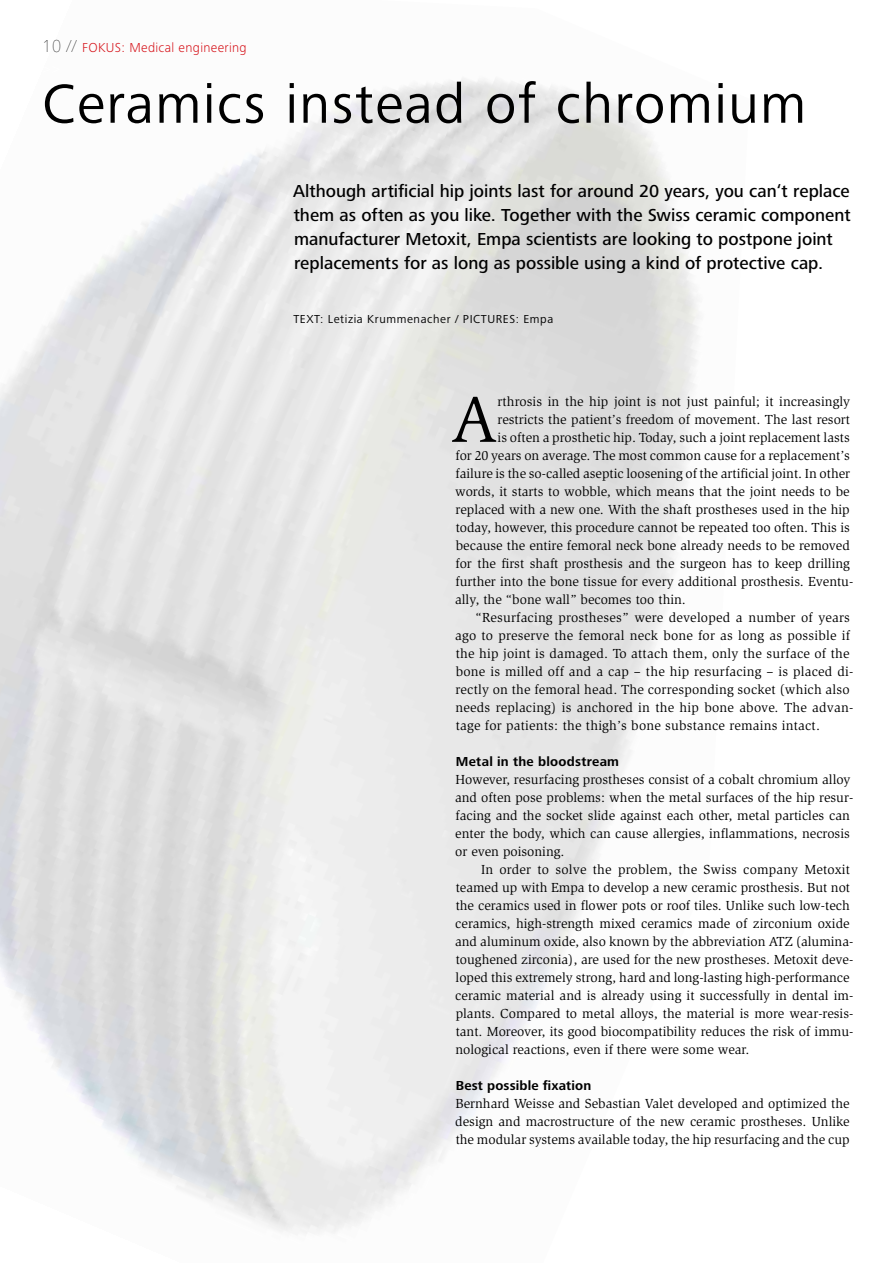
<style>
.page{position:relative;width:893px;height:1263px;background:#fff}
.page>*{position:absolute;margin:0;border:0;box-sizing:border-box;transform-origin:0 0}
.t1{font:67.2px "Slimbach Std";color:#000}
.t2{font:57px "Frutiger Next Pro";letter-spacing:.025em;color:#000}
.t3{font:500 18px/24px "Frutiger Next Pro";color:#000}
.t4{font:13.5px/18px "Slimbach Std";color:#000}
.t5{font:700 13.5px "Frutiger Next Pro";letter-spacing:.015em;color:#000}
.t6{font:300 13.5px "Frutiger Next Pro";letter-spacing:.025em;color:#d71920}
.t7{font:12px "Frutiger Next Pro";letter-spacing:.05em;color:#000}
.s1{font-weight:900;font-size:18px;color:#000}
</style>
<div class="page">
<p class="t6" style="left:43px;top:40px;width:206px"><span class="s1">10 //</span> FOKUS: Medical engineering</p>
<h2 class="t2" style="left:42px;top:71px;width:766px">Ceramics instead of chromium</h2>
<p class="t3" style="left:293px;top:179px;width:559px">Although artificial hip joints last for around 20 years, you can‘t replace them as often as you like. Together with the Swiss ceramic component manufacturer Metoxit, Empa scientists are looking to postpone joint replacements for as long as possible using a kind of protective cap.</p>
<p class="t7" style="left:293px;top:312px;width:261px">TEXT: Letizia Krummenacher / PICTURES: Empa</p>
<h1 class="t1" style="left:451px;top:381px;width:48px">A</h1>
<p class="t4" style="left:498px;top:392px;width:354px">rthrosis in the hip joint is not just painful; it increasingly</p>
<p class="t4" style="left:498px;top:410px;width:354px">restricts the patient’s freedom of movement. The last resort</p>
<p class="t4" style="left:498px;top:428px;width:354px">is often a prosthetic hip. Today, such a joint replacement lasts</p>
<p class="t4" style="left:455px;top:446px;width:396px">for 20 years on average. The most common cause for a replacement’s</p>
<p class="t4" style="left:455px;top:464px;width:396px">failure is the so-called aseptic loosening of the artificial joint. In other</p>
<p class="t4" style="left:455px;top:482px;width:396px">words, it starts to wobble, which means that the joint needs to be</p>
<p class="t4" style="left:456px;top:500px;width:396px">replaced with a new one. With the shaft prostheses used in the hip</p>
<p class="t4" style="left:456px;top:518px;width:396px">today, however, this procedure cannot be repeated too often. This is</p>
<p class="t4" style="left:456px;top:536px;width:396px">because the entire femoral neck bone already needs to be removed</p>
<p class="t4" style="left:455px;top:554px;width:396px">for the first shaft prosthesis and the surgeon has to keep drilling</p>
<p class="t4" style="left:455px;top:572px;width:399px">further into the bone tissue for every additional prosthesis. Eventu-</p>
<p class="t4" style="left:455px;top:590px;width:232px">ally, the “bone wall” becomes too thin.</p>
<p class="t4" style="left:475px;top:608px;width:376px">“Resurfacing prostheses” were developed a number of years</p>
<p class="t4" style="left:455px;top:626px;width:396px">ago to preserve the femoral neck bone for as long as possible if</p>
<p class="t4" style="left:456px;top:644px;width:395px">the hip joint is damaged. To attach them, only the surface of the</p>
<p class="t4" style="left:456px;top:662px;width:399px">bone is milled off and a cap – the hip resurfacing – is placed di-</p>
<p class="t4" style="left:456px;top:680px;width:396px">rectly on the femoral head. The corresponding socket (which also</p>
<p class="t4" style="left:455px;top:698px;width:399px">needs replacing) is anchored in the hip bone above. The advan-</p>
<p class="t4" style="left:456px;top:716px;width:366px">tage for patients: the thigh’s bone substance remains intact.</p>
<p class="t5" style="left:456px;top:753px;width:165px">Metal in the bloodstream</p>
<p class="t4" style="left:455px;top:770px;width:400px">However, resurfacing prostheses consist of a cobalt chromium alloy and often pose problems: when the metal surfaces of the hip resur&shy;facing and the socket slide against each other, metal particles can enter the body, which can cause allergies, inflammations, necrosis or even poisoning.</p>
<p class="t4" style="left:455px;top:860px;width:400px;text-indent:26px">In order to solve the problem, the Swiss company Metoxit teamed up with Empa to develop a new ceramic prosthesis. But not the ceramics used in flower pots or roof tiles. Unlike such low-tech ceramics, high-strength mixed ceramics made of zirconium oxide and aluminum oxide, also known by the abbreviation ATZ (alumina&shy;toughened zirconia), are used for the new prostheses. Metoxit deve&shy;loped this extremely strong, hard and long-lasting high-performance ceramic material and is already using it successfully in dental im&shy;plants. Compared to metal alloys, the material is more wear-resis&shy;tant. Moreover, its good biocompatibility reduces the risk of immu&shy;nological reactions, even if there were some wear.</p>
<p class="t5" style="left:456px;top:1077px;width:137px">Best possible fixation</p>
<p class="t4" style="left:455px;top:1094px;width:396px;text-align:justify">Bernhard Weisse and Sebastian Valet developed and optimized the design and macrostructure of the new ceramic prostheses. Unlike the modular systems available today, the hip resurfacing and the cup</p>
</div>
